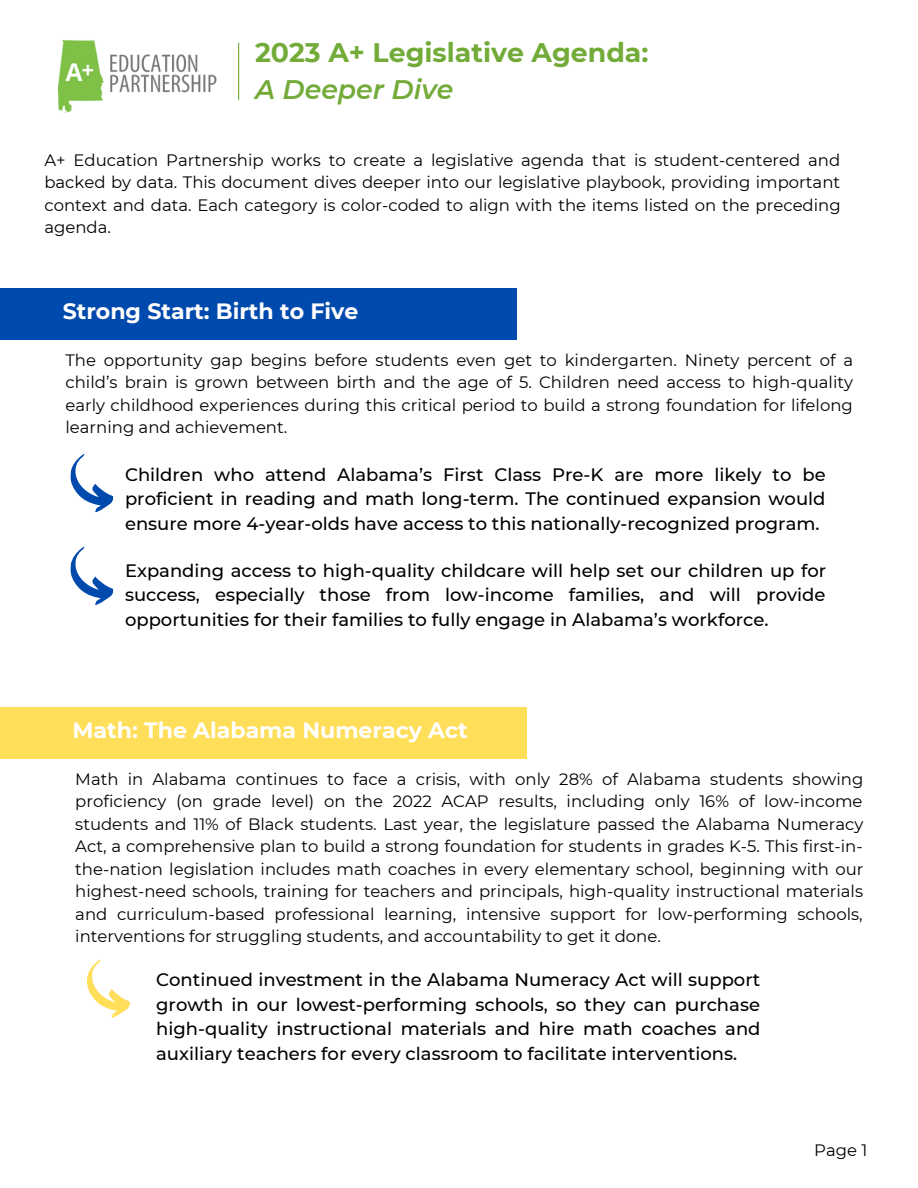
<style>
.page{position:relative;width:918px;height:1188px;background:#fff}
.page>*{position:absolute;margin:0;border:0;box-sizing:border-box;transform-origin:0 0}
.t1{font:700 26.85px "Montserrat";color:#73ab39}
.t2{font:italic 600 26.85px "Montserrat";color:#73ab39}
.t3{font:700 22.05px "Montserrat";color:#fff}
.t4{font:500 18px/24.8px "Montserrat";color:#000;text-align:justify}
.t5{font:16.5px/22.5px "Montserrat";color:#000;text-align:justify}
</style>
<div class="page">
<hr style="left:238px;top:43px;width:1px;height:56px;background:#73ab39">
<img style="left:59px;top:39px;width:158px;height:74px">
<div style="left:0;top:288px;width:517px;height:52px;background:#004aad"></div>
<svg style="left:70px;top:454px;width:44px;height:59px"></svg>
<svg style="left:70px;top:547px;width:44px;height:58px"></svg>
<div style="left:0;top:707px;width:527px;height:51px;background:#ffde59"></div>
<svg style="left:87px;top:959px;width:43px;height:59px"></svg>
<h1 class="t1" style="left:255px;top:36px;width:395px">2023 A+ Legislative Agenda:</h1>
<h1 class="t2" style="left:255px;top:73px;width:200px">A Deeper Dive</h1>
<p class="t5" style="left:44px;top:149px;width:798px">A+ Education Partnership works to create a legislative agenda that is student-centered and backed by data. This document dives deeper into our legislative playbook, providing important context and data. Each category is color-coded to align with the items listed on the preceding agenda.</p>
<h2 class="t3" style="left:63px;top:298px;width:297px">Strong Start: Birth to Five</h2>
<p class="t5" style="left:66px;top:349px;width:789px">The opportunity gap begins before students even get to kindergarten. Ninety percent of a child’s brain is grown between birth and the age of 5. Children need access to high-quality early childhood experiences during this critical period to build a strong foundation for lifelong learning and achievement.</p>
<p class="t4" style="left:125px;top:462px;width:702px">Children who attend Alabama’s First Class Pre-K are more likely to be proficient in reading and math long-term. The continued expansion would ensure more 4-year-olds have access to this nationally-recognized program.</p>
<p class="t4" style="left:125px;top:558px;width:703px">Expanding access to high-quality childcare will help set our children up for success, especially those from low-income families, and will provide opportunities for their families to fully engage in Alabama’s workforce.</p>
<h2 class="t3" style="left:72px;top:717px;width:397px">Math: The Alabama Numeracy Act</h2>
<p class="t5" style="left:75px;top:768px;width:790px">Math in Alabama continues to face a crisis, with only 28% of Alabama students showing proficiency (on grade level) on the 2022 ACAP results, including only 16% of low-income students and 11% of Black students. Last year, the legislature passed the Alabama Numeracy Act, a comprehensive plan to build a strong foundation for students in grades K-5. This first-in&shy;the-nation legislation includes math coaches in every elementary school, beginning with our highest-need schools, training for teachers and principals, high-quality instructional materials and curriculum-based professional learning, intensive support for low-performing schools, interventions for struggling students, and accountability to get it done.</p>
<p class="t4" style="left:156px;top:967px;width:606px">Continued investment in the Alabama Numeracy Act will support growth in our lowest-performing schools, so they can purchase high-quality instructional materials and hire math coaches and auxiliary teachers for every classroom to facilitate interventions.</p>
<p class="t5" style="left:814px;top:1139px;width:55px">Page 1</p>
</div>
